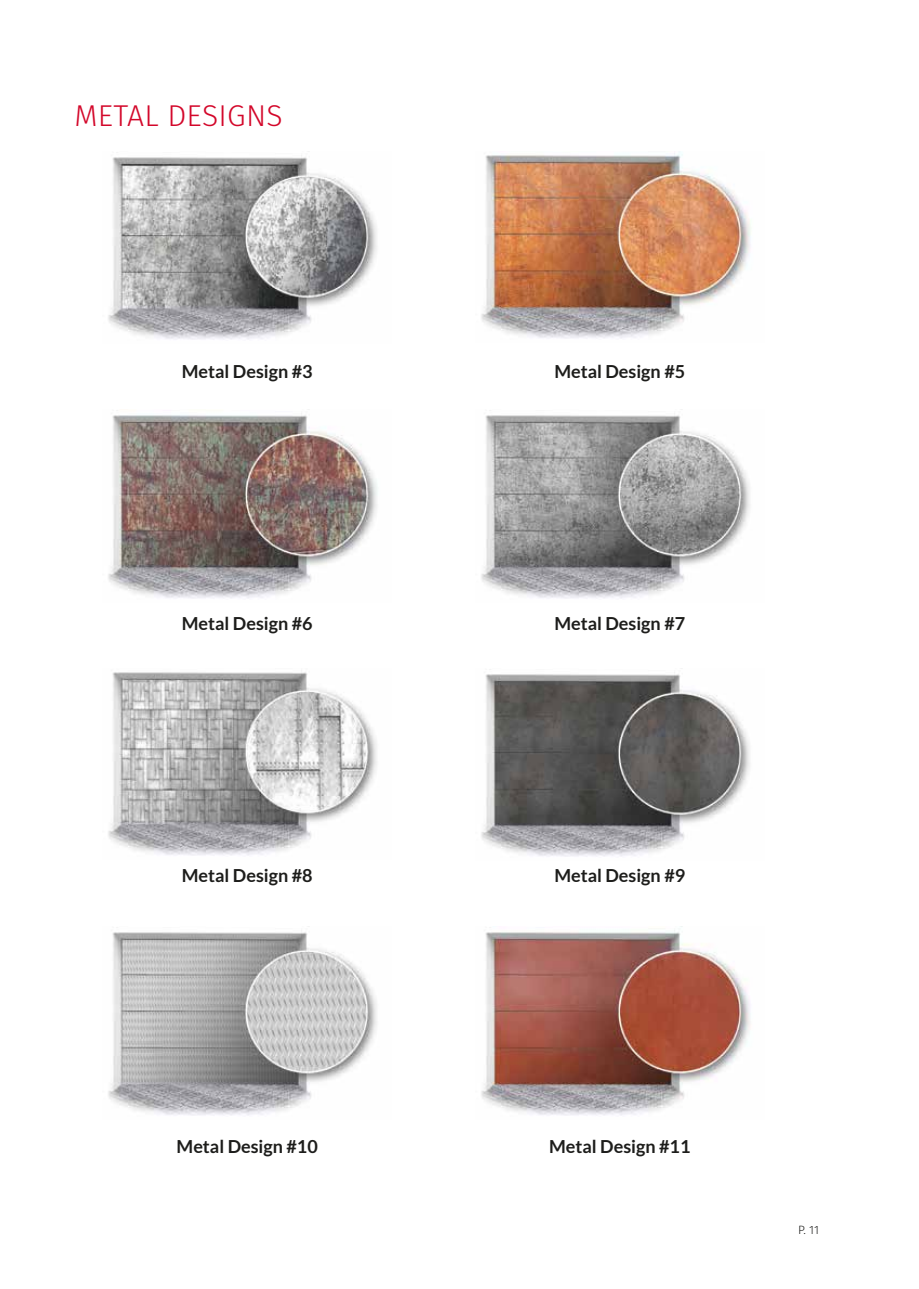
<style>
.page{position:relative;width:919px;height:1289px;background:#fff}
.page>*{position:absolute;margin:0;border:0;box-sizing:border-box;transform-origin:0 0}
.t1{font:300 30px "Fira Sans";letter-spacing:.01em;color:#d3072a}
.t2{font:700 18px "Lato";color:#1d1d1b}
.t3{font:300 12px "Fira Sans";color:#1d1d1b}
</style>
<div class="page">
<img style="left:481px;top:151px;width:270px;height:188px">
<img style="left:108px;top:409px;width:270px;height:190px">
<img style="left:108px;top:670px;width:269px;height:186px">
<img style="left:108px;top:926px;width:269px;height:190px">
<img style="left:108px;top:151px;width:269px;height:189px">
<img style="left:481px;top:409px;width:269px;height:190px">
<img style="left:481px;top:668px;width:269px;height:189px">
<img style="left:481px;top:926px;width:270px;height:190px">
<h1 class="t1" style="left:74px;top:94px;width:210px">METAL DESIGNS</h1>
<p class="t2" style="left:182px;top:361px;width:132px">Metal Design #3</p>
<p class="t2" style="left:554px;top:361px;width:132px">Metal Design #5</p>
<p class="t2" style="left:182px;top:613px;width:132px">Metal Design #6</p>
<p class="t2" style="left:554px;top:613px;width:132px">Metal Design #7</p>
<p class="t2" style="left:182px;top:865px;width:132px">Metal Design #8</p>
<p class="t2" style="left:554px;top:865px;width:132px">Metal Design #9</p>
<p class="t2" style="left:176px;top:1135px;width:143px">Metal Design #10</p>
<p class="t2" style="left:549px;top:1135px;width:143px">Metal Design #11</p>
<p class="t3" style="left:798px;top:1221px;width:22px">P. 11</p>
</div>
